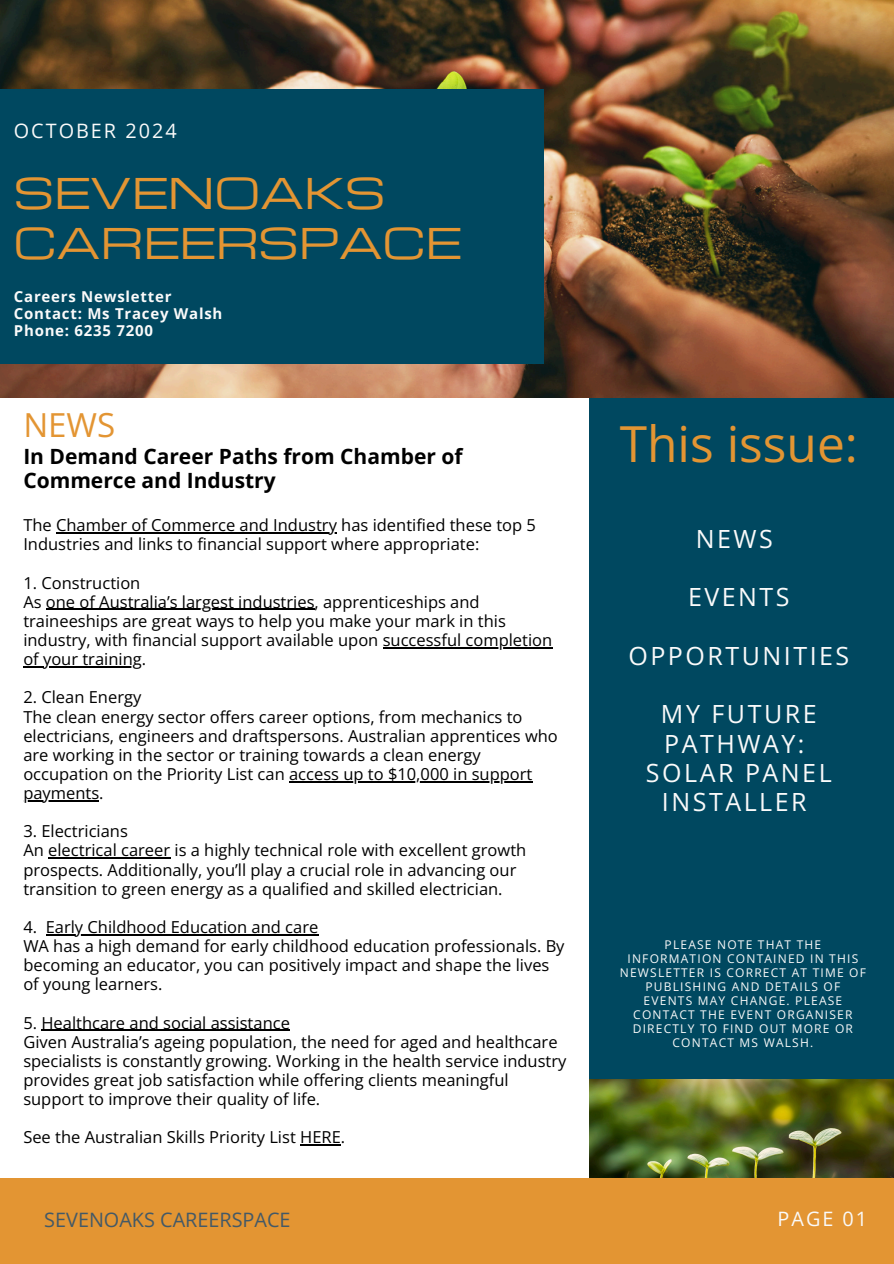
<style>
.page{position:relative;width:894px;height:1264px;background:#fff}
.page>*{position:absolute;margin:0;border:0;box-sizing:border-box;transform-origin:0 0}
.t1{font:49.65px "Open Sans";color:#e39533}
.t2{font:41.4px/49.5px "Michroma";color:#e39533}
.t3{font:33.15px "Open Sans";color:#e39533}
.t4{font:25.05px/29.2px "Open Sans";letter-spacing:.1em;color:#fafafa;text-align:center}
.t5{font:700 21px/24.8px "Open Sans";color:#000}
.t6{font:19.8px "Open Sans";color:#435967}
.t7{font:19.8px "Open Sans";letter-spacing:.1em;color:#fafafa}
.t8{font:16.5px/19.2px "Open Sans";color:#000}
.t9{font:700 15px/16.8px "Open Sans";letter-spacing:.05em;color:#fafafa}
.t10{font:12px/14px "Open Sans";letter-spacing:.1em;color:#fafafa;text-align:center}
</style>
<div class="page">
<div style="left:589px;top:364px;width:304px;height:899px;background:#004860"></div>
<img style="left:0;top:0;width:893px;height:398px">
<img style="left:589px;top:1079px;width:304px;height:98px">
<div style="left:0;top:89px;width:543px;height:275px;background:#004860"></div>
<div style="left:0;top:1177px;width:893px;height:86px;background:#e39533"></div>
<hr style="left:56px;top:532px;width:281px;height:1px;background:#000">
<hr style="left:46px;top:609px;width:268px;height:1px;background:#000">
<hr style="left:382px;top:647px;width:170px;height:1px;background:#000">
<hr style="left:23px;top:666px;width:119px;height:1px;background:#000">
<hr style="left:289px;top:781px;width:243px;height:1px;background:#000">
<hr style="left:23px;top:800px;width:76px;height:1px;background:#000">
<hr style="left:48px;top:857px;width:122px;height:1px;background:#000">
<hr style="left:46px;top:934px;width:272px;height:1px;background:#000">
<hr style="left:41px;top:1029px;width:249px;height:1px;background:#000">
<hr style="left:300px;top:1144px;width:41px;height:1px;background:#000">
<p class="t7" style="left:14px;top:117px;width:164px">OCTOBER 2024</p>
<p class="t2" style="left:14px;top:166px;width:449px">SEVENOAKS<br>CAREERSPACE</p>
<p class="t9" style="left:14px;top:288px;width:210px">Careers Newsletter<br>Contact: Ms Tracey Walsh<br>Phone: 6235 7200</p>
<h4 class="t3" style="left:23px;top:401px;width:93px">NEWS</h4>
<h4 class="t5" style="left:23px;top:443px;width:440px">In Demand Career Paths from Chamber of<br>Commerce and Industry</h4>
<h2 class="t8" style="left:23px;top:515px;width:514px">The Chamber of Commerce and Industry has identified these top 5</h2>
<h6 class="t8" style="left:23px;top:534px;width:457px">Industries and links to financial support where appropriate:</h6>
<h6 class="t8" style="left:23px;top:572px;width:119px">1. Construction</h6>
<h1 class="t8" style="left:23px;top:591px;width:457px">As one of Australia’s largest industries, apprenticeships and</h1>
<h3 class="t8" style="left:23px;top:611px;width:530px">traineeships are great ways to help you make your mark in this industry, with financial support available upon successful completion</h3>
<h3 class="t8" style="left:23px;top:649px;width:124px">of your training.</h3>
<h3 class="t8" style="left:23px;top:687px;width:536px">2. Clean Energy<br>The clean energy sector offers career options, from mechanics to electricians, engineers and draftspersons. Australian apprentices who are working in the sector or training towards a clean energy occupation on the Priority List can access up to $10,000 in support</h3>
<p class="t8" style="left:23px;top:783px;width:82px">payments.</p>
<p class="t8" style="left:23px;top:821px;width:504px">3. Electricians<br>An electrical career is a highly technical role with excellent growth</p>
<h5 class="t8" style="left:23px;top:859px;width:494px">prospects. Additionally, you’ll play a crucial role in advancing our transition to green energy as a qualified and skilled electrician.</h5>
<h5 class="t8" style="left:23px;top:917px;width:15px">4.</h5>
<p class="t8" style="left:23px;top:917px;width:542px;text-indent:22px">Early Childhood Education and care<br>WA has a high demand for early childhood education professionals. By becoming an educator, you can positively impact and shape the lives</p>
<p class="t8" style="left:23px;top:974px;width:140px">of young learners.</p>
<p class="t8" style="left:23px;top:1012px;width:268px">5. Healthcare and social assistance</p>
<p class="t8" style="left:23px;top:1031px;width:544px">Given Australia’s ageing population, the need for aged and healthcare specialists is constantly growing. Working in the health service industry</p>
<p class="t8" style="left:23px;top:1070px;width:486px">provides great job satisfaction while offering clients meaningful support to improve their quality of life.</p>
<p class="t8" style="left:23px;top:1127px;width:323px">See the Australian Skills Priority List HERE.</p>
<p class="t1" style="left:619px;top:409px;width:239px">This issue:</p>
<p class="t4" style="left:695px;top:523px;width:79px">NEWS</p>
<h4 class="t4" style="left:687px;top:582px;width:103px">EVENTS</h4>
<h4 class="t4" style="left:628px;top:640px;width:222px">OPPORTUNITIES</h4>
<h3 class="t4" style="left:645px;top:699px;width:187px">MY FUTURE<br>PATHWAY:<br>SOLAR PANEL<br>INSTALLER</h3>
<p class="t10" style="left:619px;top:936px;width:247px">PLEASE NOTE THAT THE<br>INFORMATION CONTAINED IN THIS<br>NEWSLETTER IS CORRECT AT TIME OF<br>PUBLISHING AND DETAILS OF<br>EVENTS MAY CHANGE. PLEASE<br>CONTACT THE EVENT ORGANISER<br>DIRECTLY TO FIND OUT MORE OR<br>CONTACT MS WALSH.</p>
<p class="t6" style="left:44px;top:1206px;width:248px">SEVENOAKS CAREERSPACE</p>
<p class="t7" style="left:777px;top:1205px;width:91px">PAGE 01</p>
</div>
